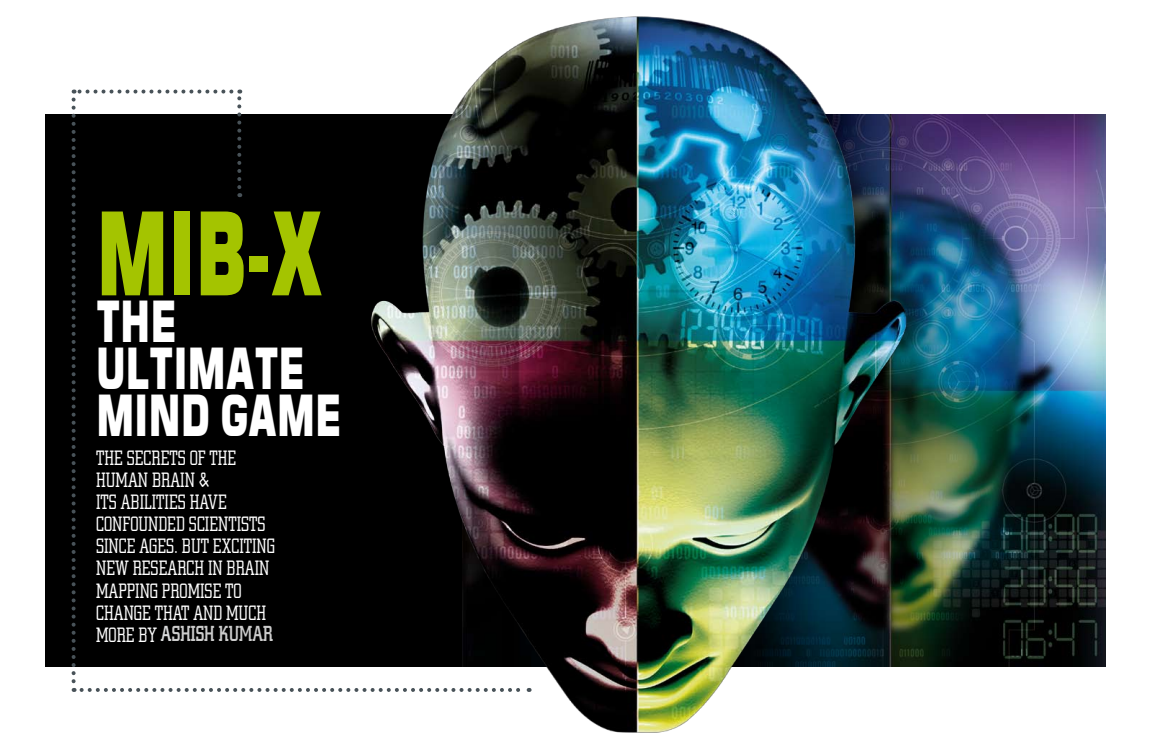
<style>
.page{position:relative;width:1151px;height:746px;background:#fff}
.page>*{position:absolute;margin:0;border:0;box-sizing:border-box;transform-origin:0 0}
.t1{font:115.2px "Square 721 Blk";color:#a4c400;scale:.6 1}
.t2{font:56.4px/46.6px "Square 721 Blk";color:#fff;scale:.65 1}
.t3{font:500 22px "Square Slabserif 711 BT";color:#ccc;scale:.8 1}
.t4{font:300 21px/22px "Square Slabserif 711 BT";color:#fff;scale:.8 1}
.s1{font-weight:300;font-size:21px;color:#fff}
.s2{color:#d9dadb}
</style>
<div class="page">
<div style="left:45px;top:115px;width:1061px;height:551px;background:#000"></div>
<img style="left:912px;top:115px;width:194px;height:551px">
<svg style="left:72px;top:90px;width:292px;height:602px"></svg>
<img style="left:364px;top:16px;width:548px;height:717px">
<h1 class="t1" style="left:96px;top:184px;width:379px">MI B-X</h1>
<h2 class="t2" style="left:96px;top:298px;width:379px">THE<br>ULTIMATE<br>MIND GAME</h2>
<p class="t4" style="left:96px;top:446px;width:225px">THE SECRETS OF THE<br>HUMAN BRAIN &amp;<br>ITS ABILITIES HAVE<br>CONFOUNDED SCIENTISTS<br>SINCE AGES. BUT EXCITING<br>NEW RESEARCH IN BRAIN<br>MAPPING PROMISE TO<br>CHANGE THAT AND MUCH</p>
<p class="t3" style="left:96px;top:620px;width:222px"><span class="s1">MORE BY</span> <span class="s2">A</span>SHISH KUMAR</p>
</div>
